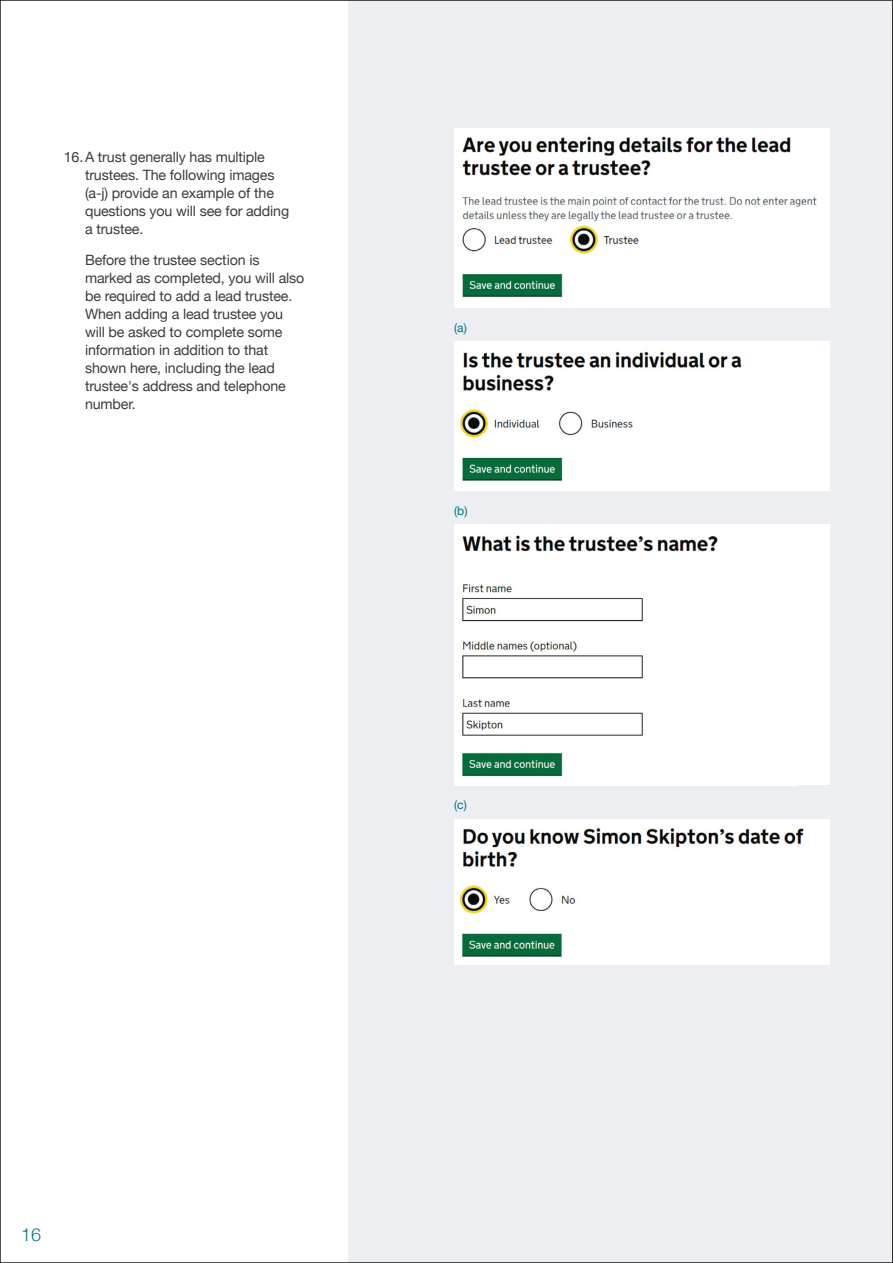
<style>
.page{position:relative;width:893px;height:1263px;background:#fff}
.page>*{position:absolute;margin:0;border:0;box-sizing:border-box;transform-origin:0 0}
.t1{font:300 18px "Helvetica Neue";color:#007684}
.t2{font:14.25px/18px "Helvetica Neue";letter-spacing:-.01em;color:#3c3c3b}
.t3{font:12px "Helvetica Neue";color:#007684}
</style>
<div class="page">
<div style="left:349px;top:0;width:544px;height:1263px;background:#eceef1"></div>
<img style="left:454px;top:129px;width:375px;height:178px">
<div style="left:454px;top:341px;width:375px;height:150px;background:#fff"></div>
<img style="left:459px;top:351px;width:283px;height:130px">
<img style="left:454px;top:819px;width:370px;height:145px">
<div style="left:454px;top:525px;width:375px;height:260px;background:#fff"></div>
<img style="left:462px;top:535px;width:256px;height:242px">
<svg style="left:892px;top:0;width:1px;height:1263px"></svg>
<p class="t2" style="left:85px;top:149px;width:206px;text-indent:-21px">16.A trust generally has multiple trustees. The following images (a-j) provide an example of the questions you will see for adding a trustee.</p>
<p class="t2" style="left:85px;top:252px;width:221px">Before the trustee section is marked as completed, you will also be required to add a lead trustee.<br>When adding a lead trustee you will be asked to complete some information in addition to that shown here, including the lead trustee's address and telephone number.</p>
<p class="t3" style="left:454px;top:319px;width:14px">(a)</p>
<p class="t3" style="left:454px;top:502px;width:15px">(b)</p>
<p class="t3" style="left:454px;top:796px;width:14px">(c)</p>
<p class="t1" style="left:21px;top:1220px;width:22px">16</p>
</div>
